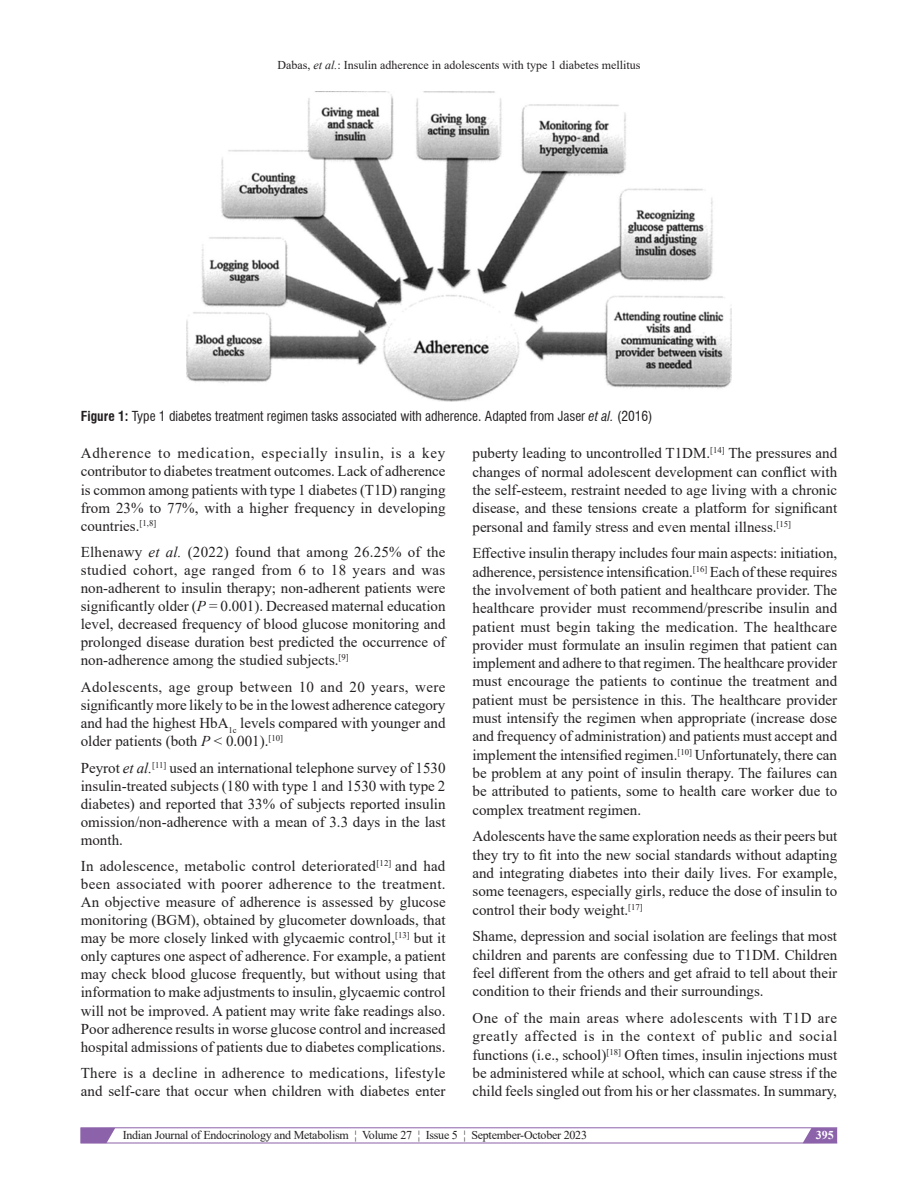
<style>
.page{position:relative;width:918px;height:1188px;background:#fff}
.page>*{position:absolute;margin:0;border:0;box-sizing:border-box;transform-origin:0 0}
.TX{font:15px/18.3px "Times New Roman";color:#231f20;text-align:justify}
.FGC{font:condensed 13.5px "Swiss 721 BT";color:#231f20}
.t1{font:12px "Times New Roman";letter-spacing:-.02em;color:#231f20}
.t2{font:12px "Times New Roman";color:#231f20}
.t3{font:700 12px "Times New Roman";color:#fff}
.s1{font-style:italic}
.s2{font-weight:700}
</style>
<div class="page">
<svg style="left:81px;top:1127px;width:757px;height:16px"></svg>
<img style="left:187px;top:92px;width:544px;height:310px">
<p class="t2" style="left:278px;top:56px;width:364px">Dabas, <span class="s1">et al.</span>: Insulin adherence in adolescents with type 1 diabetes mellitus</p>
<p class="FGC" style="left:81px;top:408px;width:573px"><span class="s2">Figure 1:</span> Type 1 diabetes treatment regimen tasks associated with adherence. Adapted from Jaser <span class="s1">et al.</span> (2016)</p>
<p class="TX" style="left:81px;top:444px;width:366px">Adherence to medication, especially insulin, is a key contributor to diabetes treatment outcomes. Lack of adherence is common among patients with type 1 diabetes (T1D) ranging from 23% to 77%, with a higher frequency in developing countries.<sup>[1,8]</sup></p>
<p class="TX" style="left:81px;top:543px;width:366px">Elhenawy <span class="s1">et al.</span> (2022) found that among 26.25% of the studied cohort, age ranged from 6 to 18 years and was non‑adherent to insulin therapy; non‑adherent patients were significantly older (<span class="s1">P</span> = 0.001). Decreased maternal education level, decreased frequency of blood glucose monitoring and prolonged disease duration best predicted the occurrence of non‑adherence among the studied subjects.<sup>[9]</sup></p>
<p class="TX" style="left:81px;top:677px;width:366px">Adolescents, age group between 10 and 20 years, were significantly more likely to be in the lowest adherence category and had the highest HbA<sub>1c</sub> levels compared with younger and older patients (both <span class="s1">P</span> &lt; 0.001).<sup>[10]</sup></p>
<p class="TX" style="left:81px;top:758px;width:366px">Peyrot <span class="s1">et al.</span><sup>[11]</sup> used an international telephone survey of 1530 insulin‑treated subjects (180 with type 1 and 1530 with type 2 diabetes) and reported that 33% of subjects reported insulin omission/non‑adherence with a mean of 3.3 days in the last month.</p>
<p class="TX" style="left:81px;top:857px;width:366px">In adolescence, metabolic control deteriorated<sup>[12]</sup> and had been associated with poorer adherence to the treatment.<br>An objective measure of adherence is assessed by glucose monitoring (BGM), obtained by glucometer downloads, that may be more closely linked with glycaemic control,<sup>[13]</sup> but it only captures one aspect of adherence. For example, a patient may check blood glucose frequently, but without using that information to make adjustments to insulin, glycaemic control will not be improved. A patient may write fake readings also.<br>Poor adherence results in worse glucose control and increased hospital admissions of patients due to diabetes complications.</p>
<p class="TX" style="left:81px;top:1064px;width:366px">There is a decline in adherence to medications, lifestyle and self‑care that occur when children with diabetes enter</p>
<p class="TX" style="left:472px;top:444px;width:366px">puberty leading to uncontrolled T1DM.<sup>[14]</sup> The pressures and changes of normal adolescent development can conflict with the self‑esteem, restraint needed to age living with a chronic disease, and these tensions create a platform for significant personal and family stress and even mental illness.<sup>[15]</sup></p>
<p class="TX" style="left:472px;top:544px;width:366px">Effective insulin therapy includes four main aspects: initiation, adherence, persistence intensification.<sup>[16]</sup> Each of these requires the involvement of both patient and healthcare provider. The healthcare provider must recommend/prescribe insulin and patient must begin taking the medication. The healthcare provider must formulate an insulin regimen that patient can implement and adhere to that regimen. The healthcare provider must encourage the patients to continue the treatment and patient must be persistence in this. The healthcare provider must intensify the regimen when appropriate (increase dose and frequency of administration) and patients must accept and implement the intensified regimen.<sup>[10]</sup> Unfortunately, there can be problem at any point of insulin therapy. The failures can be attributed to patients, some to health care worker due to complex treatment regimen.</p>
<p class="TX" style="left:472px;top:827px;width:366px">Adolescents have the same exploration needs as their peers but they try to fit into the new social standards without adapting and integrating diabetes into their daily lives. For example, some teenagers, especially girls, reduce the dose of insulin to control their body weight.<sup>[17]</sup></p>
<p class="TX" style="left:472px;top:927px;width:366px">Shame, depression and social isolation are feelings that most children and parents are confessing due to T1DM. Children feel different from the others and get afraid to tell about their condition to their friends and their surroundings.</p>
<p class="TX" style="left:472px;top:1008px;width:366px">One of the main areas where adolescents with T1D are greatly affected is in the context of public and social functions (i.e., school)<sup>[18]</sup> Often times, insulin injections must be administered while at school, which can cause stress if the child feels singled out from his or her classmates. In summary,</p>
<p class="t1" style="left:123px;top:1127px;width:466px">Indian Journal of Endocrinology and Metabolism ¦ Volume 27 ¦ Issue 5 ¦ September-October 2023</p>
<p class="t3" style="left:816px;top:1127px;width:19px">395</p>
</div>
